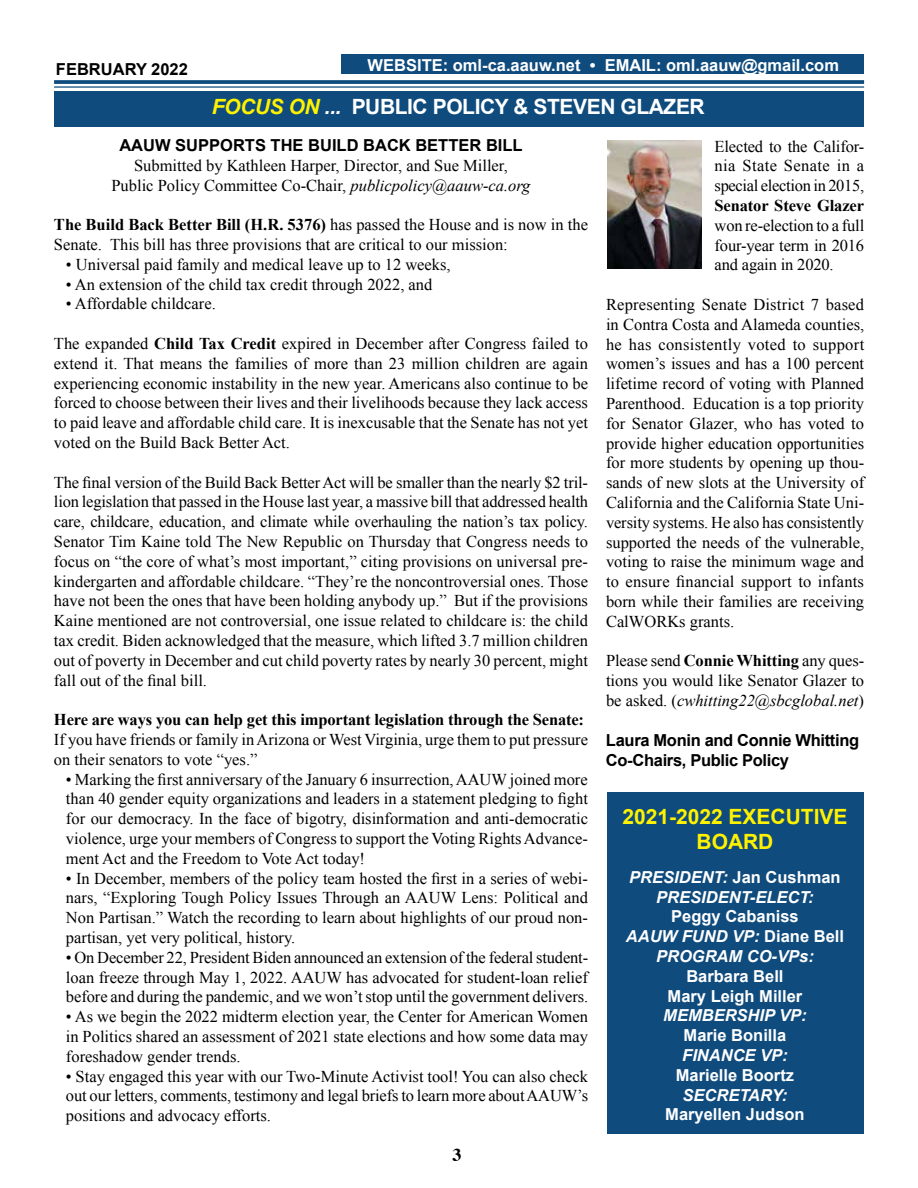
<style>
.page{position:relative;width:918px;height:1188px;background:#fff}
.page>*{position:absolute;margin:0;border:0;box-sizing:border-box;transform-origin:0 0}
.t1{font:700 21px "Arial";letter-spacing:-.02em;color:#fff}
.t2{font:700 21px/25.2px "Arial";color:#fff200;text-align:center}
.t3{font:700 18px "Times";color:#000}
.t4{font:16.5px/19.8px "Times New Roman";color:#000;text-align:justify}
.t5{font:italic 700 16.5px/19.8px "Arial";color:#fff;text-align:center}
.t6{font:700 16.5px/19.8px "Arial";color:#fff;text-align:center}
.t7{font:700 16.5px "Times New Roman";letter-spacing:-.01em;color:#000}
.t8{font:700 16.5px/19.8px "Arial";letter-spacing:-.02em;color:#000}
.t9{font:700 16.5px "Arial";color:#000}
.s1{font-style:italic;color:#fff200}
.s2{font-style:italic}
.s3{font-weight:700}
.s4{font-style:normal}
</style>
<div class="page">
<div style="left:54px;top:92px;width:810px;height:35px;background:#0f4b7d"></div>
<svg style="left:54px;top:80px;width:810px;height:4px;background:#1d5584"></svg>
<hr style="left:54px;top:86px;width:810px;height:2px;background:#0f4b7d">
<div style="left:341px;top:55px;width:523px;height:19px;background:#0f4b7d"></div>
<div style="left:608px;top:792px;width:256px;height:342px;background:#0f4b7d"></div>
<img style="left:608px;top:140px;width:93px;height:129px">
<p class="t9" style="left:56px;top:58px;width:134px">FEBRUARY 2022</p>
<p class="t6" style="left:368px;top:56px;width:473px">WEBSITE: oml-ca.aauw.net • EMAIL: oml.aauw@gmail.com</p>
<p class="t1" style="left:212px;top:93px;width:495px"><span class="s1">FOCUS ON</span> <span class="s2">...</span> PUBLIC POLICY &amp; STEVEN GLAZER</p>
<p class="t9" style="left:119px;top:134px;width:405px">AAUW SUPPORTS THE BUILD BACK BETTER BILL</p>
<p class="t4" style="left:111px;top:155px;width:421px;text-align:center">Submitted by Kathleen Harper, Director, and Sue Miller,<br>Public Policy Committee Co-Chair, <span class="s2">publicpolicy@aauw-ca.org</span></p>
<p class="t4" style="left:54px;top:215px;width:536px"><span class="s3">The Build Back Better Bill (H.R. 5376)</span> has passed the House and is now in the<br>Senate. This bill has three provisions that are critical to our mission:</p>
<p class="t4" style="left:66px;top:254px;width:386px">• Universal paid family and medical leave up to 12 weeks,</p>
<p class="t4" style="left:66px;top:274px;width:368px">• An extension of the child tax credit through 2022, and</p>
<p class="t4" style="left:66px;top:294px;width:151px">• Affordable childcare.</p>
<p class="t4" style="left:54px;top:333px;width:536px">The expanded <span class="s3">Child Tax Credit</span> expired in December after Congress failed to extend it. That means the families of more than 23 million children are again experiencing economic instability in the new year. Americans also continue to be forced to choose between their lives and their livelihoods because they lack access to paid leave and affordable child care. It is inexcusable that the Senate has not yet voted on the Build Back Better Act.</p>
<p class="t4" style="left:54px;top:472px;width:536px">The final version of the Build Back Better Act will be smaller than the nearly $2 tril&shy;lion legislation that passed in the House last year, a massive bill that addressed health care, childcare, education, and climate while overhauling the nation’s tax policy.<br>Senator Tim Kaine told The New Republic on Thursday that Congress needs to focus on “the core of what’s most important,” citing provisions on universal pre&shy;kindergarten and affordable childcare. “They’re the noncontroversial ones. Those have not been the ones that have been holding anybody up.” But if the provisions Kaine mentioned are not controversial, one issue related to childcare is: the child tax credit. Biden acknowledged that the measure, which lifted 3.7 million children out of poverty in December and cut child poverty rates by nearly 30 percent, might fall out of the final bill.</p>
<p class="t7" style="left:54px;top:708px;width:532px">Here are ways you can help get this important legislation through the Senate:</p>
<p class="t4" style="left:54px;top:729px;width:536px">If you have friends or family in Arizona or West Virginia, urge them to put pressure on their senators to vote “yes.”</p>
<p class="t4" style="left:66px;top:769px;width:524px">• Marking the first anniversary of the January 6 insurrection, AAUW joined more than 40 gender equity organizations and leaders in a statement pledging to fight for our democracy. In the face of bigotry, disinformation and anti-democratic violence, urge your members of Congress to support the Voting Rights Advance&shy;ment Act and the Freedom to Vote Act today!</p>
<p class="t4" style="left:66px;top:868px;width:524px">• In December, members of the policy team hosted the first in a series of webi&shy;nars, “Exploring Tough Policy Issues Through an AAUW Lens: Political and Non Partisan.” Watch the recording to learn about highlights of our proud non&shy;partisan, yet very political, history.</p>
<p class="t4" style="left:66px;top:947px;width:524px">• On December 22, President Biden announced an extension of the federal student&shy;loan freeze through May 1, 2022. AAUW has advocated for student-loan relief before and during the pandemic, and we won’t stop until the government delivers.</p>
<p class="t4" style="left:66px;top:1007px;width:524px">• As we begin the 2022 midterm election year, the Center for American Women in Politics shared an assessment of 2021 state elections and how some data may foreshadow gender trends.</p>
<p class="t4" style="left:66px;top:1066px;width:524px">• Stay engaged this year with our Two-Minute Activist tool! You can also check out our letters, comments, testimony and legal briefs to learn more about AAUW’s positions and advocacy efforts.</p>
<p class="t3" style="left:452px;top:1138px;width:10px">3</p>
<p class="t4" style="left:715px;top:136px;width:151px">Elected to the Califor&shy;nia State Senate in a special election in 2015,</p>
<p class="t7" style="left:715px;top:194px;width:151px">Senator Steve Glazer</p>
<p class="t4" style="left:715px;top:215px;width:151px">won re-election to a full four-year term in 2016 and again in 2020.</p>
<p class="t4" style="left:606px;top:294px;width:260px">Representing Senate District 7 based in Contra Costa and Alameda counties, he has consistently voted to support women’s issues and has a 100 percent lifetime record of voting with Planned Parenthood. Education is a top priority for Senator Glazer, who has voted to provide higher education opportunities for more students by opening up thou&shy;sands of new slots at the University of California and the California State Uni&shy;versity systems. He also has consistently supported the needs of the vulnerable, voting to raise the minimum wage and to ensure financial support to infants born while their families are receiving CalWORKs grants.</p>
<p class="t4" style="left:606px;top:651px;width:260px">Please send <span class="s3">Connie Whitting</span> any ques&shy;tions you would like Senator Glazer to be asked. (<span class="s2">cwhitting22@sbcglobal.net</span>)</p>
<p class="t8" style="left:606px;top:731px;width:255px">Laura Monin and Connie Whitting<br>Co-Chairs, Public Policy</p>
<p class="t2" style="left:622px;top:805px;width:227px">2021-2022 EXECUTIVE<br>BOARD</p>
<p class="t5" style="left:629px;top:868px;width:213px">PRESIDENT: <span class="s4">Jan Cushman<br></span>PRESIDENT-ELECT:</p>
<p class="t5" style="left:626px;top:907px;width:220px"><span class="s4">Peggy Cabaniss<br></span>AAUW FUND VP: <span class="s4">Diane Bell<br></span>PROGRAM CO-VPs:</p>
<p class="t6" style="left:668px;top:967px;width:136px">Barbara Bell<br>Mary Leigh Miller</p>
<p class="t5" style="left:663px;top:1006px;width:145px">MEMBERSHIP VP:</p>
<p class="t6" style="left:684px;top:1026px;width:104px">Marie Bonilla</p>
<p class="t5" style="left:682px;top:1046px;width:107px">FINANCE VP:</p>
<p class="t6" style="left:676px;top:1066px;width:120px">Marielle Boortz</p>
<p class="t5" style="left:683px;top:1086px;width:106px">SECRETARY:</p>
<p class="t6" style="left:665px;top:1105px;width:141px">Maryellen Judson</p>
</div>
